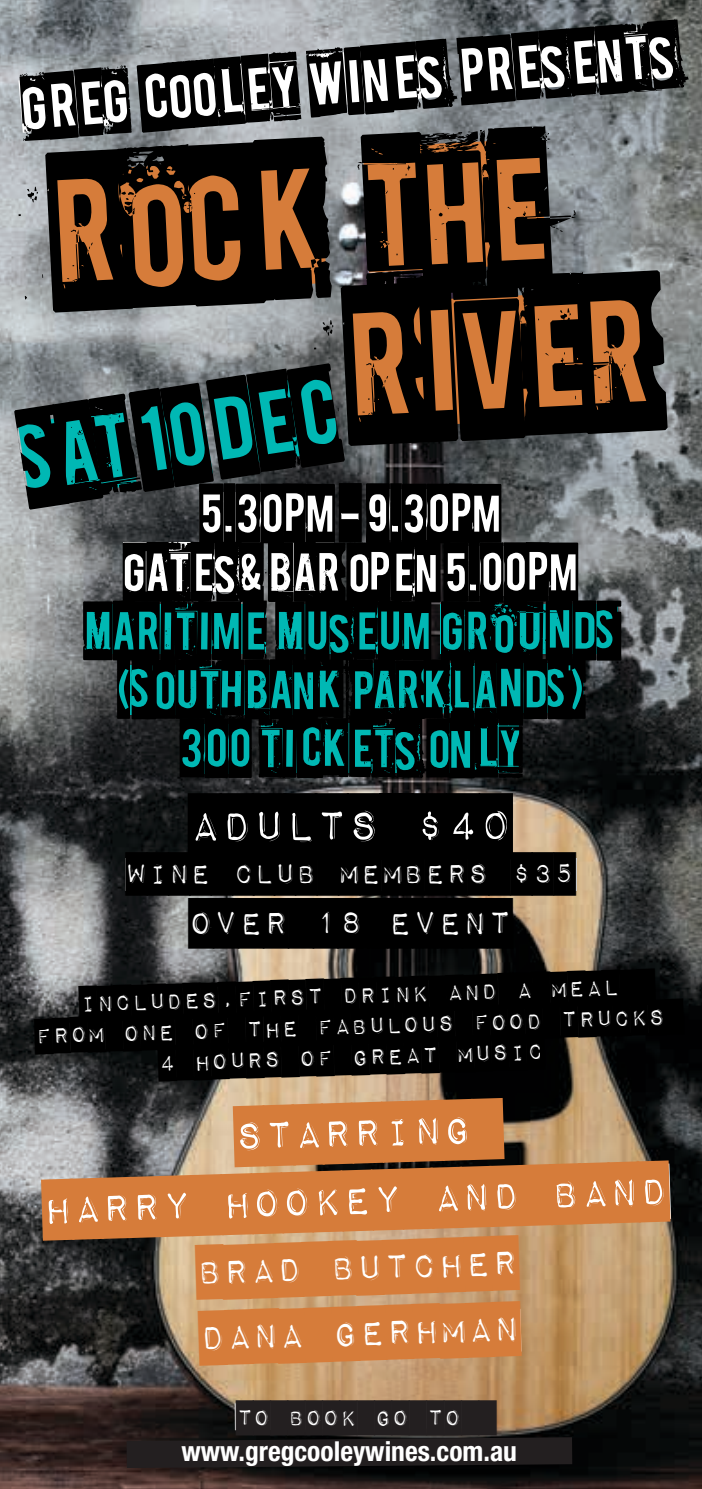
<style>
.page{position:relative;width:702px;height:1489px;background:#fff}
.page>*{position:absolute;margin:0;border:0;box-sizing:border-box;transform-origin:0 0}
.t1{font:150px/148.5px "Payday";color:#000}
.t2{font:92.5px "Payday";color:#000}
.t3{font:63px "Payday";color:#000}
.t4{font:55.25px/58.8px "Payday";color:#000;text-align:center}
.t5{font:54.25px "Impact Label";color:#000}
.t6{font:50px/67.5px "Impact Label";color:#d67c3a;text-align:center}
.t7{font:45px/65.5px "Impact Label";color:#d67c3a}
.t8{font:41.5px "Impact Label";color:#000}
.t9{font:35.75px "Impact Label";color:#000}
.t10{font:29.25px/31px "Impact Label";color:#000;text-align:center}
.t11{font:28.75px "Impact Label";color:#231f20}
.t12{font:700 condensed 27.5px "Helvetica Neue";color:#fff}
</style>
<div class="page">
<img style="left:0;top:0;width:702px;height:1488px">
<svg style="left:18px;top:373px;width:322px;height:128px;background:#2b9594"></svg>
<div style="left:125px;top:857px;width:451px;height:33px;background:#fff"></div>
<div style="left:191px;top:805px;width:319px;height:43px;background:#fff"></div>
<svg style="left:45px;top:1163px;width:626px;height:74px"></svg>
<svg style="left:196px;top:1241px;width:322px;height:52px"></svg>
<svg style="left:202px;top:1308px;width:319px;height:53px"></svg>
<svg style="left:239px;top:1106px;width:232px;height:52px"></svg>
<svg style="left:18px;top:72px;width:111px;height:61px"></svg>
<svg style="left:141px;top:59px;width:156px;height:64px"></svg>
<svg style="left:309px;top:44px;width:138px;height:63px"></svg>
<svg style="left:459px;top:25px;width:219px;height:70px"></svg>
<div style="left:199px;top:492px;width:134px;height:50px;background:#fff"></div>
<div style="left:124px;top:542px;width:136px;height:49px;background:#fff"></div>
<div style="left:341px;top:489px;width:18px;height:50px;background:#fff"></div>
<div style="left:368px;top:489px;width:133px;height:50px;background:#fff"></div>
<div style="left:270px;top:543px;width:70px;height:49px;background:#fff"></div>
<div style="left:349px;top:547px;width:88px;height:49px;background:#fff"></div>
<div style="left:444px;top:546px;width:133px;height:49px;background:#fff"></div>
<svg style="left:363px;top:138px;width:183px;height:134px;background:#cd7c41"></svg>
<svg style="left:347px;top:289px;width:305px;height:140px;background:#c7783f"></svg>
<svg style="left:48px;top:158px;width:278px;height:139px;background:#cf8045"></svg>
<div style="left:86px;top:604px;width:180px;height:49px;background:#00b8b4"></div>
<div style="left:277px;top:604px;width:152px;height:49px;background:#00b8b4"></div>
<div style="left:440px;top:604px;width:177px;height:49px;background:#00b8b4"></div>
<div style="left:118px;top:665px;width:223px;height:49px;background:#00b8b4"></div>
<div style="left:181px;top:724px;width:69px;height:50px;background:#00b8b4"></div>
<div style="left:355px;top:663px;width:228px;height:50px;background:#00b8b4"></div>
<div style="left:429px;top:723px;width:89px;height:49px;background:#00b8b4"></div>
<div style="left:189px;top:910px;width:321px;height:33px;background:#fff"></div>
<div style="left:261px;top:723px;width:161px;height:49px;background:#00b8b4"></div>
<svg style="left:36px;top:974px;width:628px;height:103px"></svg>
<svg style="left:235px;top:1400px;width:242px;height:29px"></svg>
<svg style="left:126px;top:1436px;width:446px;height:31px;background:#201d1d"></svg>
<p class="t3" style="left:20px;top:74px;width:658px;rotate:-5deg">GREG COOLEY WINES PRESENTS</p>
<h1 class="t1" style="left:334px;top:143px;width:315px;text-indent:-288px;rotate:-3deg">ROCK THE<br>RIVER</h1>
<p class="t4" style="left:83px;top:483px;width:537px">5.30PM - 9.30PM<br>GATES&amp; BAR OPEN 5.00PM<br>MARITIME MUSEUM GROUNDS (SOUTHBANK PARKLANDS)<br>300 TICKETS ONLY</p>
<p class="t5" style="left:190px;top:793px;width:324px">ADULTS $40</p>
<h2 class="t2" style="left:14px;top:409px;width:319px;rotate:-9deg">SAT 10 DEC</h2>
<p class="t9" style="left:126px;top:852px;width:451px">WINE CLUB MEMBERS $35</p>
<p class="t8" style="left:189px;top:898px;width:325px">OVER 18 EVENT</p>
<p class="t10" style="left:34px;top:990px;width:632px;rotate:-2deg">INCLUDES,FIRST DRINK AND A MEAL<br>FROM ONE OF THE FABULOUS FOOD TRUCKS<br>4 HOURS OF GREAT MUSIC</p>
<p class="t6" style="left:39px;top:1110px;width:627px;rotate:-2deg">STARRING<br>HARRY HOOKEY AND BAND</p>
<p class="t7" style="left:196px;top:1240px;width:323px;rotate:-2deg">BRAD BUTCHER<br>DANA GERHMAN</p>
<p class="t11" style="left:237px;top:1399px;width:226px">TO BOOK GO TO</p>
<p class="t12" style="left:181px;top:1433px;width:337px">www.gregcooleywines.com.au</p>
</div>
